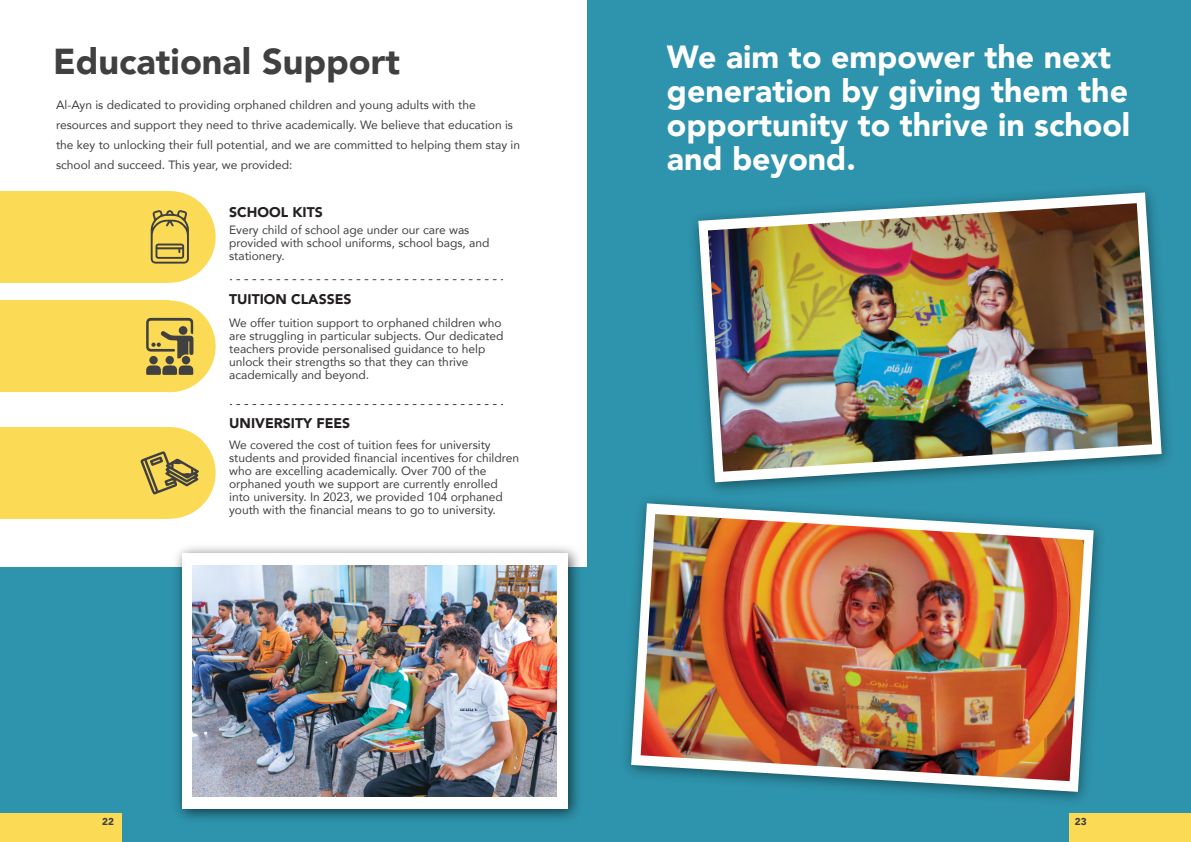
<style>
.page{position:relative;width:1191px;height:842px;background:#fff}
.page>*{position:absolute;margin:0;border:0;box-sizing:border-box;transform-origin:0 0}
.t1{font:900 36px "Avenir LT Pro";color:#404041}
.t2{font:900 32px/34px "Avenir LT Pro";color:#fff}
.t3{font:900 14px "Avenir LT Pro";color:#231f20}
.t4{font:12px/13px "Avenir";color:#404041}
.t5{font:900 10px "Avenir LT Pro";color:#3f4040}
</style>
<div class="page">
<div style="left:587px;top:0;width:604px;height:842px;background:#2e93ac"></div>
<div style="left:0;top:567px;width:594px;height:275px;background:#2e93ac"></div>
<div style="left:0;top:191px;width:170px;height:92px;background:#fbda56"></div>
<div style="left:0;top:301px;width:170px;height:91px;background:#fbda56"></div>
<div style="left:124px;top:191px;width:92px;height:92px;background:#fbda56;border-radius:50%"></div>
<svg style="left:151px;top:210px;width:38px;height:54px"></svg>
<div style="left:124px;top:301px;width:92px;height:91px;background:#fbda56;border-radius:50%"></div>
<svg style="left:146px;top:365px;width:47px;height:10px"></svg>
<div style="left:149px;top:356px;width:9px;height:8px;background:#404041;border-radius:50%"></div>
<div style="left:165px;top:356px;width:9px;height:8px;background:#404041;border-radius:50%"></div>
<div style="left:182px;top:356px;width:8px;height:8px;background:#404041;border-radius:50%"></div>
<svg style="left:146px;top:318px;width:47px;height:40px"></svg>
<div style="left:0;top:427px;width:170px;height:92px;background:#fbda56"></div>
<div style="left:124px;top:427px;width:92px;height:92px;background:#fbda56;border-radius:50%"></div>
<svg style="left:141px;top:451px;width:58px;height:43px"></svg>
<svg style="left:230px;top:279px;width:273px;height:1px"></svg>
<svg style="left:230px;top:404px;width:273px;height:1px"></svg>
<div style="left:0;top:813px;width:122px;height:29px;background:#fbda56"></div>
<div style="left:1069px;top:813px;width:122px;height:29px;background:#fbda56"></div>
<img style="left:694px;top:189px;width:474px;height:300px">
<svg style="left:698px;top:192px;width:463px;height:290px"></svg>
<img style="left:708px;top:203px;width:444px;height:269px">
<img style="left:627px;top:489px;width:473px;height:312px">
<svg style="left:631px;top:503px;width:462px;height:289px"></svg>
<img style="left:640px;top:514px;width:444px;height:267px">
<img style="left:176px;top:547px;width:403px;height:272px">
<div style="left:182px;top:553px;width:385px;height:255px;background:#fff"></div>
<img style="left:193px;top:565px;width:363px;height:231px">
<h1 class="t1" style="left:53px;top:40px;width:348px">Educational Support</h1>
<p class="t4" style="left:56px;top:94px;width:465px;line-height:20px">Al-Ayn is dedicated to providing orphaned children and young adults with the resources and support they need to thrive academically. We believe that education is the key to unlocking their full potential, and we are committed to helping them stay in school and succeed. This year, we provided:</p>
<p class="t3" style="left:229px;top:203px;width:95px">SCHOOL KITS</p>
<p class="t4" style="left:229px;top:223px;width:262px">Every child of school age under our care was provided with school uniforms, school bags, and stationery.</p>
<p class="t3" style="left:229px;top:291px;width:124px">TUITION CLASSES</p>
<p class="t4" style="left:229px;top:316px;width:276px">We offer tuition support to orphaned children who are struggling in particular subjects. Our dedicated teachers provide personalised guidance to help unlock their strengths so that they can thrive academically and beyond.</p>
<p class="t3" style="left:229px;top:414px;width:123px">UNIVERSITY FEES</p>
<p class="t4" style="left:229px;top:438px;width:291px">We covered the cost of tuition fees for university students and provided financial incentives for children who are excelling academically. Over 700 of the orphaned youth we support are currently enrolled into university. In 2023, we provided 104 orphaned youth with the financial means to go to university.</p>
<h2 class="t2" style="left:667px;top:40px;width:465px">We aim to empower the next generation by giving them the opportunity to thrive in school and beyond.</h2>
<p class="t5" style="left:102px;top:815px;width:13px">22</p>
<p class="t5" style="left:1075px;top:815px;width:13px">23</p>
</div>
